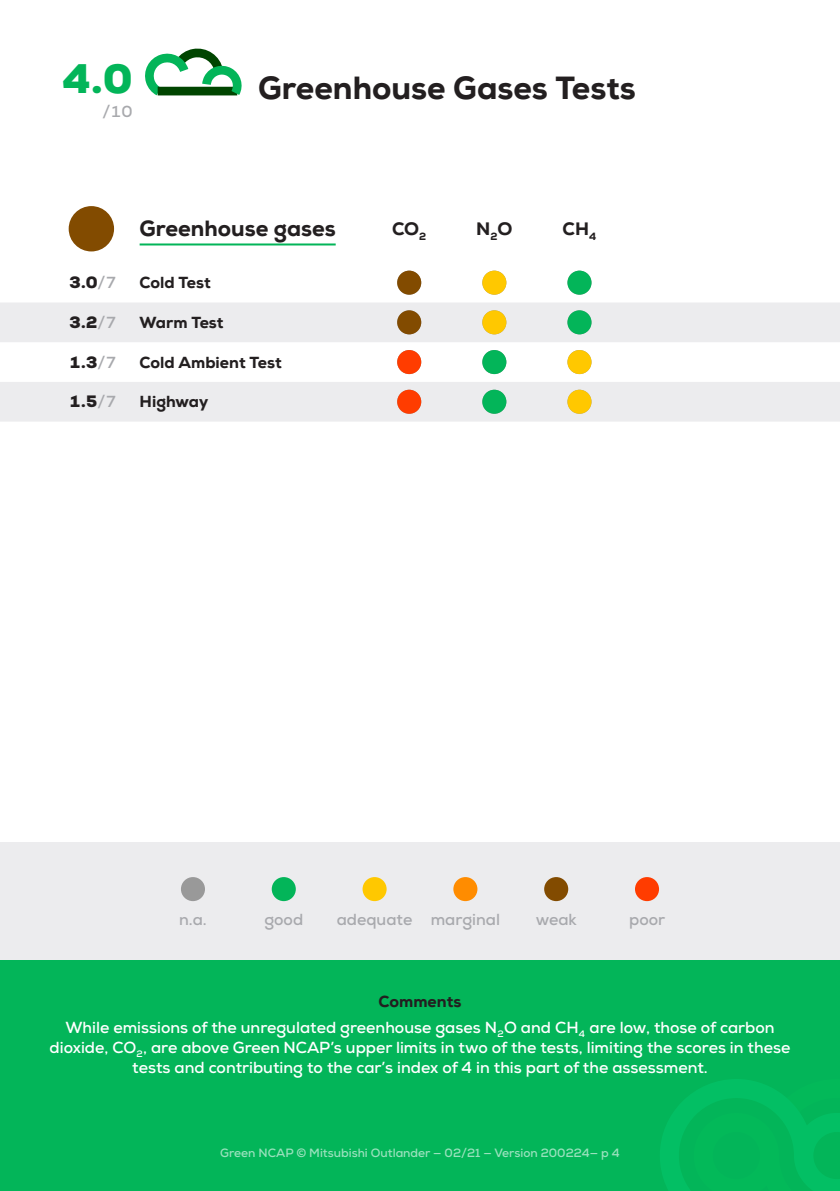
<style>
.page{position:relative;width:840px;height:1191px;background:#fff}
.page>*{position:absolute;margin:0;border:0;box-sizing:border-box;transform-origin:0 0}
.t1{font:900 40px "Nexa";color:#03b559}
.Testtitle{font:800 32px "Nexa";color:#231f20}
.TestSubtitle{font:800 22px "Nexa";color:#231f20}
.TestCategory{font:800 18px "Nexa";color:#231f20}
.CommentsBody{font:700 16px/20px "Nexa";color:#fff;text-align:center}
.Testname{font:800 16px "Nexa";color:#231f20}
.t2{font:700 16px "Nexa";color:#a8a9ad}
.t3{font:900 16px "Nexa";color:#231f20}
.CommentsTitle{font:800 16px "Nexa";color:#231f20}
.Author2{font:700 12px "Nexa";color:#9ae1bd}
.s1{font-weight:700;color:#a8a9ad}
</style>
<div class="page">
<div style="left:0;top:960px;width:839px;height:231px;background:#03b559"></div>
<div style="left:0;top:842px;width:839px;height:118px;background:#ececee"></div>
<svg style="left:660px;top:1079px;width:179px;height:112px"></svg>
<div style="left:181px;top:877px;width:24px;height:24px;background:#999;border-radius:50%"></div>
<div style="left:271px;top:877px;width:24px;height:24px;background:#03b559;border-radius:50%"></div>
<div style="left:362px;top:877px;width:24px;height:24px;background:#ffc800;border-radius:50%"></div>
<div style="left:453px;top:877px;width:24px;height:24px;background:#ff8c00;border-radius:50%"></div>
<div style="left:544px;top:877px;width:24px;height:24px;background:#824b00;border-radius:50%"></div>
<div style="left:634px;top:877px;width:24px;height:24px;background:#ff3c00;border-radius:50%"></div>
<svg style="left:0;top:303px;width:839px;height:118px;fill:#ececee"></svg>
<svg style="left:69px;top:206px;width:45px;height:45px;fill:#824b00"></svg>
<hr style="left:139px;top:243px;width:196px;height:2px;background:#03b559">
<svg style="left:397px;top:271px;width:24px;height:24px"></svg>
<svg style="left:482px;top:271px;width:24px;height:24px"></svg>
<div style="left:567px;top:271px;width:24px;height:24px;background:#03b559"></div>
<svg style="left:397px;top:310px;width:24px;height:24px"></svg>
<svg style="left:482px;top:310px;width:24px;height:24px"></svg>
<div style="left:567px;top:310px;width:24px;height:24px;background:#03b559"></div>
<svg style="left:397px;top:350px;width:24px;height:24px"></svg>
<svg style="left:482px;top:350px;width:24px;height:24px"></svg>
<svg style="left:567px;top:350px;width:24px;height:24px"></svg>
<svg style="left:397px;top:390px;width:24px;height:24px"></svg>
<svg style="left:482px;top:390px;width:24px;height:24px"></svg>
<div style="left:567px;top:390px;width:24px;height:24px;background:#ffc800"></div>
<svg style="left:145px;top:48px;width:94px;height:48px"></svg>
<p class="t1" style="left:63px;top:52px;width:72px">4.0</p>
<p class="t2" style="left:102px;top:101px;width:32px">/10</p>
<p class="Testtitle" style="left:258px;top:68px;width:379px">Greenhouse Gases Tests</p>
<p class="TestSubtitle" style="left:139px;top:215px;width:197px">Greenhouse gases</p>
<p class="TestCategory" style="left:392px;top:217px;width:36px">CO<sub>2</sub></p>
<p class="TestCategory" style="left:476px;top:217px;width:38px">N<sub>2</sub>O</p>
<p class="TestCategory" style="left:562px;top:217px;width:35px">CH<sub>4</sub></p>
<p class="t3" style="left:69px;top:272px;width:49px">3.0<span class="s1">/7</span></p>
<p class="Testname" style="left:139px;top:272px;width:73px">Cold Test</p>
<p class="t3" style="left:69px;top:312px;width:49px">3.2<span class="s1">/7</span></p>
<p class="Testname" style="left:139px;top:312px;width:85px">Warm Test</p>
<p class="t3" style="left:69px;top:351px;width:49px">1.3<span class="s1">/7</span></p>
<p class="Testname" style="left:139px;top:352px;width:143px">Cold Ambient Test</p>
<p class="t3" style="left:69px;top:391px;width:49px">1.5<span class="s1">/7</span></p>
<p class="Testname" style="left:139px;top:391px;width:70px">Highway</p>
<p class="t2" style="left:179px;top:909px;width:29px">n.a.</p>
<p class="t2" style="left:264px;top:909px;width:40px">good</p>
<p class="t2" style="left:336px;top:909px;width:165px">adequate marginal</p>
<p class="t2" style="left:535px;top:909px;width:43px">weak</p>
<p class="t2" style="left:628px;top:909px;width:38px">poor</p>
<p class="CommentsTitle" style="left:378px;top:991px;width:84px">Comments</p>
<p class="CommentsBody" style="left:50px;top:1017px;width:741px">While emissions of the unregulated greenhouse gases N<sub>2</sub>O and CH<sub>4</sub> are low, those of carbon dioxide, CO<sub>2</sub>, are above Green NCAP’s upper limits in two of the tests, limiting the scores in these tests and contributing to the car’s index of 4 in this part of the assessment.</p>
<p class="Author2" style="left:220px;top:1145px;width:401px">Green NCAP © Mitsubishi Outlander — 02/21 — Version 200224— p 4</p>
</div>
